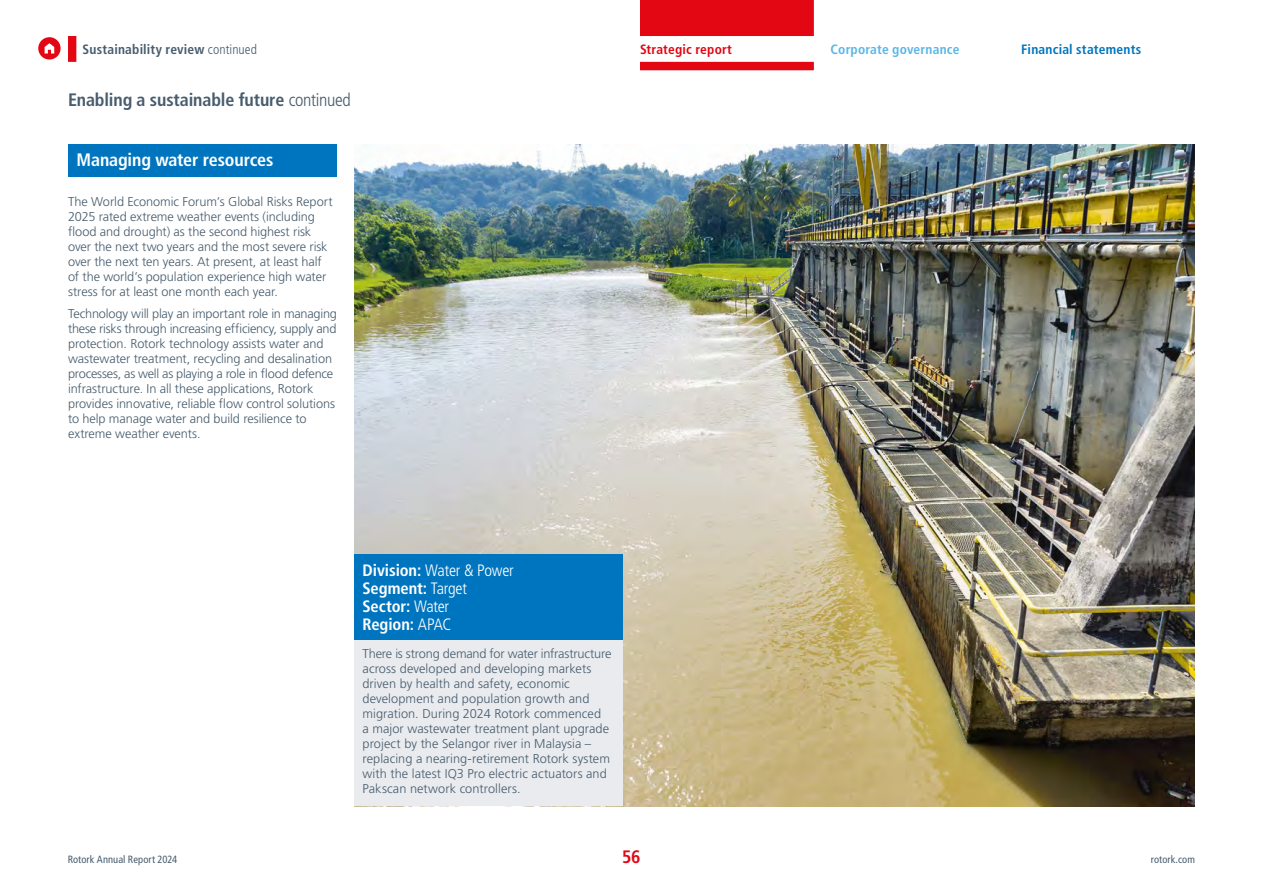
<style>
.page{position:relative;width:1263px;height:893px;background:#fff}
.page>*{position:absolute;margin:0;border:0;box-sizing:border-box;transform-origin:0 0}
.t1{font:700 condensed 18px "Frutiger LT Pro";letter-spacing:-.01em;color:#475c6d}
.t2{font:700 condensed 18px "Frutiger LT Pro";letter-spacing:-.01em;color:#fff}
.t3{font:700 condensed 18px "Frutiger LT Pro";color:#e30613}
.t4{font:700 condensed 16.5px/18px "Frutiger LT Pro";letter-spacing:-.005em;color:#fff}
.t5{font:700 condensed 13.5px "Frutiger LT Pro";letter-spacing:.015em;color:#475c6d}
.t6{font:700 condensed 13.5px "Frutiger LT Pro";letter-spacing:.015em;color:#5bb6e7}
.t7{font:700 condensed 13.5px "Frutiger LT Pro";letter-spacing:.015em;color:#0075bf}
.t8{font:700 condensed 13.5px "Frutiger LT Pro";letter-spacing:.015em;color:#e30613}
.t9{font:300 12.75px/15px "Frutiger LT Pro";letter-spacing:-.005em;color:#475c6d}
.t10{font:condensed 10.5px "Frutiger LT Pro";letter-spacing:.005em;color:#475c6d}
.s1{font-weight:300}
</style>
<div class="page">
<img style="left:354px;top:145px;width:841px;height:661px">
<hr style="left:1262px;top:0;width:1px;height:893px;background:#5bb6e7">
<div style="left:68px;top:144px;width:269px;height:33px;background:#0075bf"></div>
<svg style="left:68px;top:0;width:746px;height:70px"></svg>
<svg style="left:77px;top:36px;width:737px;height:26px"></svg>
<div style="left:354px;top:555px;width:269px;height:85px;background:#0075bf"></div>
<div style="left:354px;top:640px;width:269px;height:166px;background:#e9ebef"></div>
<svg style="left:38px;top:37px;width:23px;height:23px"></svg>
<p class="t5" style="left:83px;top:41px;width:176px">Sustainability review <span class="s1">continued</span></p>
<p class="t8" style="left:640px;top:41px;width:94px">Strategic report</p>
<p class="t6" style="left:831px;top:41px;width:130px">Corporate governance</p>
<p class="t7" style="left:1021px;top:41px;width:121px">Financial statements</p>
<p class="t5" style="left:83px;top:41px;width:37px">Xxxxx</p>
<h1 class="t1" style="left:68px;top:89px;width:284px">Enabling a sustainable future <span class="s1">continued</span></h1>
<h1 class="t2" style="left:77px;top:150px;width:198px">Managing water resources</h1>
<p class="t9" style="left:68px;top:194px;width:266px">The World Economic Forum’s Global Risks Report 2025 rated extreme weather events (including flood and drought) as the second highest risk over the next two years and the most severe risk over the next ten years. At present, at least half of the world’s population experience high water stress for at least one month each year.</p>
<p class="t9" style="left:68px;top:306px;width:270px">Technology will play an important role in managing these risks through increasing efficiency, supply and protection. Rotork technology assists water and wastewater treatment, recycling and desalination processes, as well as playing a role in flood defence infrastructure. In all these applications, Rotork provides innovative, reliable flow control solutions to help manage water and build resilience to extreme weather events.</p>
<p class="t4" style="left:362px;top:561px;width:153px">Division: <span class="s1">Water &amp; Power<br></span>Segment: <span class="s1">Target<br></span>Sector: <span class="s1">Water<br></span>Region: <span class="s1">APAC</span></p>
<p class="t9" style="left:362px;top:646px;width:250px">There is strong demand for water infrastructure across developed and developing markets driven by health and safety, economic development and population growth and migration. During 2024 Rotork commenced<br>a major wastewater treatment plant upgrade project by the Selangor river in Malaysia – replacing a nearing-retirement Rotork system with the latest IQ3 Pro electric actuators and Pakscan network controllers.</p>
<p class="t10" style="left:68px;top:853px;width:111px">Rotork Annual Report 2024</p>
<h1 class="t3" style="left:622px;top:846px;width:20px">56</h1>
<p class="t10" style="left:1151px;top:853px;width:46px">rotork.com</p>
</div>
